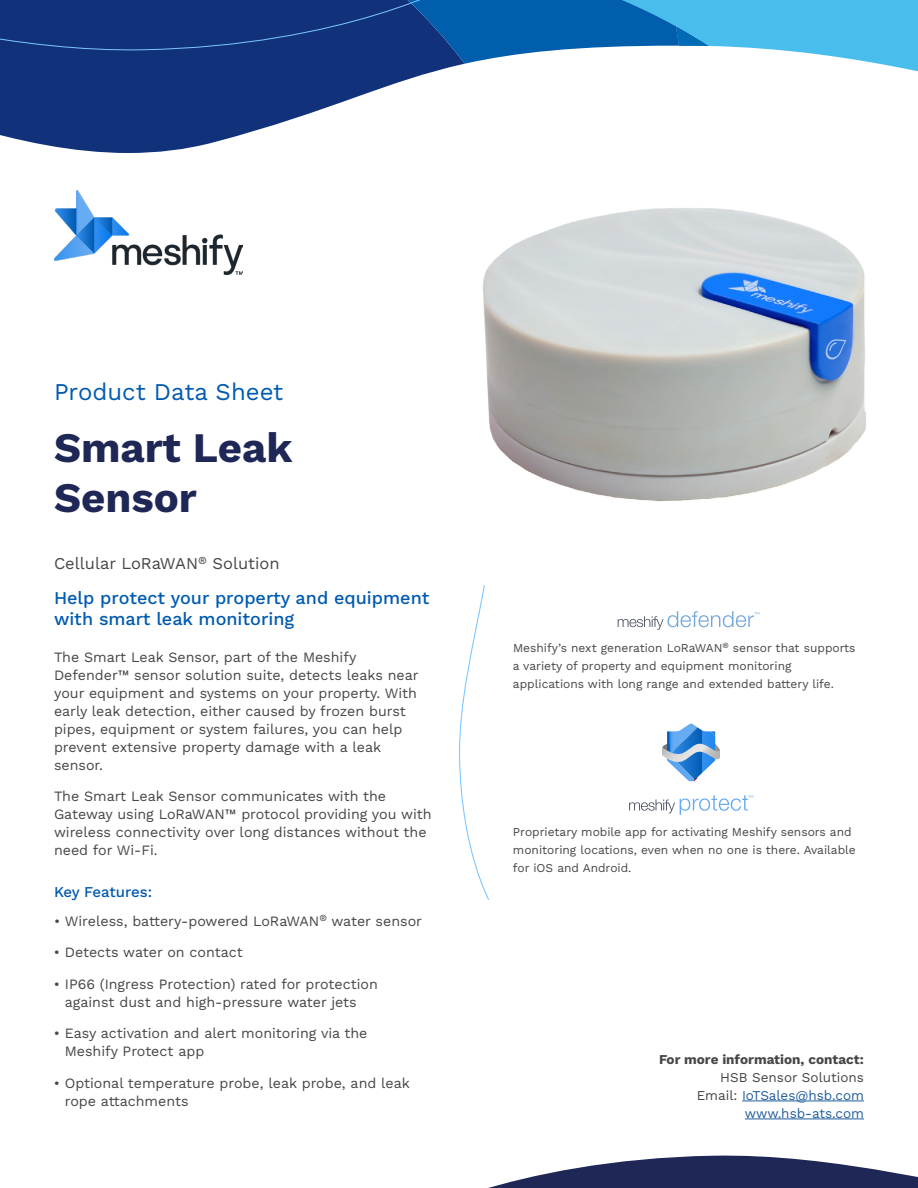
<style>
.page{position:relative;width:918px;height:1188px;background:#fff}
.page>*{position:absolute;margin:0;border:0;box-sizing:border-box;transform-origin:0 0}
.t1{font:700 42px/50.4px "Work Sans";color:#1f2756}
.t2{font:24px "Work Sans";color:#005ab0}
.t3{font:500 18px/21.6px "Work Sans";color:#005ab0}
.t4{font:16.5px "Work Sans";color:#464646}
.t5{font:500 15px "Work Sans";letter-spacing:-.015em;color:#005ab0}
.t6{font:14.25px/18px "Work Sans";color:#464646}
.t7{font:13.5px/18px "Work Sans";color:#215e9e;text-align:right}
.t8{font:700 13.5px "Work Sans";color:#464646}
.t9{font:12px/18px "Work Sans";color:#464646}
.s1{color:#464646}
</style>
<div class="page">
<svg style="left:0;top:71px;width:436px;height:82px;fill:#11327b"></svg>
<img style="left:54px;top:190px;width:189px;height:85px">
<svg style="left:459px;top:585px;width:30px;height:315px"></svg>
<svg style="left:0;top:0;width:918px;height:71px;background:#3972ad"></svg>
<svg style="left:488px;top:1155px;width:430px;height:33px"></svg>
<img style="left:483px;top:208px;width:383px;height:293px">
<hr style="left:742px;top:1101px;width:122px;height:1px;background:#215e9e">
<hr style="left:745px;top:1119px;width:119px;height:1px;background:#215e9e">
<svg style="left:629px;top:795px;width:124px;height:20px"></svg>
<svg style="left:618px;top:611px;width:141px;height:19px"></svg>
<svg style="left:662px;top:724px;width:58px;height:58px"></svg>
<h2 class="t2" style="left:54px;top:374px;width:231px">Product Data Sheet</h2>
<h1 class="t1" style="left:54px;top:421px;width:240px">Smart Leak<br>Sensor</h1>
<p class="t4" style="left:54px;top:550px;width:227px">Cellular LoRaWAN<sup>®</sup> Solution</p>
<p class="t3" style="left:54px;top:586px;width:377px">Help protect your property and equipment with smart leak monitoring</p>
<p class="t6" style="left:54px;top:647px;width:366px">The Smart Leak Sensor, part of the Meshify Defender™ sensor solution suite, detects leaks near your equipment and systems on your property. With early leak detection, either caused by frozen burst pipes, equipment or system failures, you can help prevent extensive property damage with a leak sensor.</p>
<p class="t6" style="left:54px;top:787px;width:379px">The Smart Leak Sensor communicates with the Gateway using LoRaWAN™ protocol providing you with wireless connectivity over long distances without the need for Wi-Fi.</p>
<p class="t5" style="left:54px;top:881px;width:100px">Key Features:</p>
<p class="t6" style="left:54px;top:911px;width:370px">• Wireless, battery-powered LoRaWAN<sup>®</sup> water sensor</p>
<p class="t6" style="left:54px;top:943px;width:190px">• Detects water on contact</p>
<p class="t6" style="left:65px;top:974px;width:315px;text-indent:-11px">• IP66 (Ingress Protection) rated for protection against dust and high-pressure water jets</p>
<p class="t6" style="left:65px;top:1024px;width:304px;text-indent:-11px">• Easy activation and alert monitoring via the<br>Meshify Protect app</p>
<p class="t6" style="left:65px;top:1073px;width:347px;text-indent:-11px">• Optional temperature probe, leak probe, and leak rope attachments</p>
<p class="t9" style="left:513px;top:638px;width:344px">Meshify’s next generation LoRaWAN<sup>®</sup> sensor that supports a variety of property and equipment monitoring applications with long range and extended battery life.</p>
<p class="t9" style="left:513px;top:822px;width:344px">Proprietary mobile app for activating Meshify sensors and monitoring locations, even when no one is there. Available for iOS and Android.</p>
<p class="t8" style="left:659px;top:1049px;width:206px">For more information, contact:</p>
<p class="t7" style="left:697px;top:1067px;width:169px"><span class="s1">HSB Sensor Solutions<br>Email:</span> IoTSales@hsb.com www.hsb-ats.com</p>
</div>
